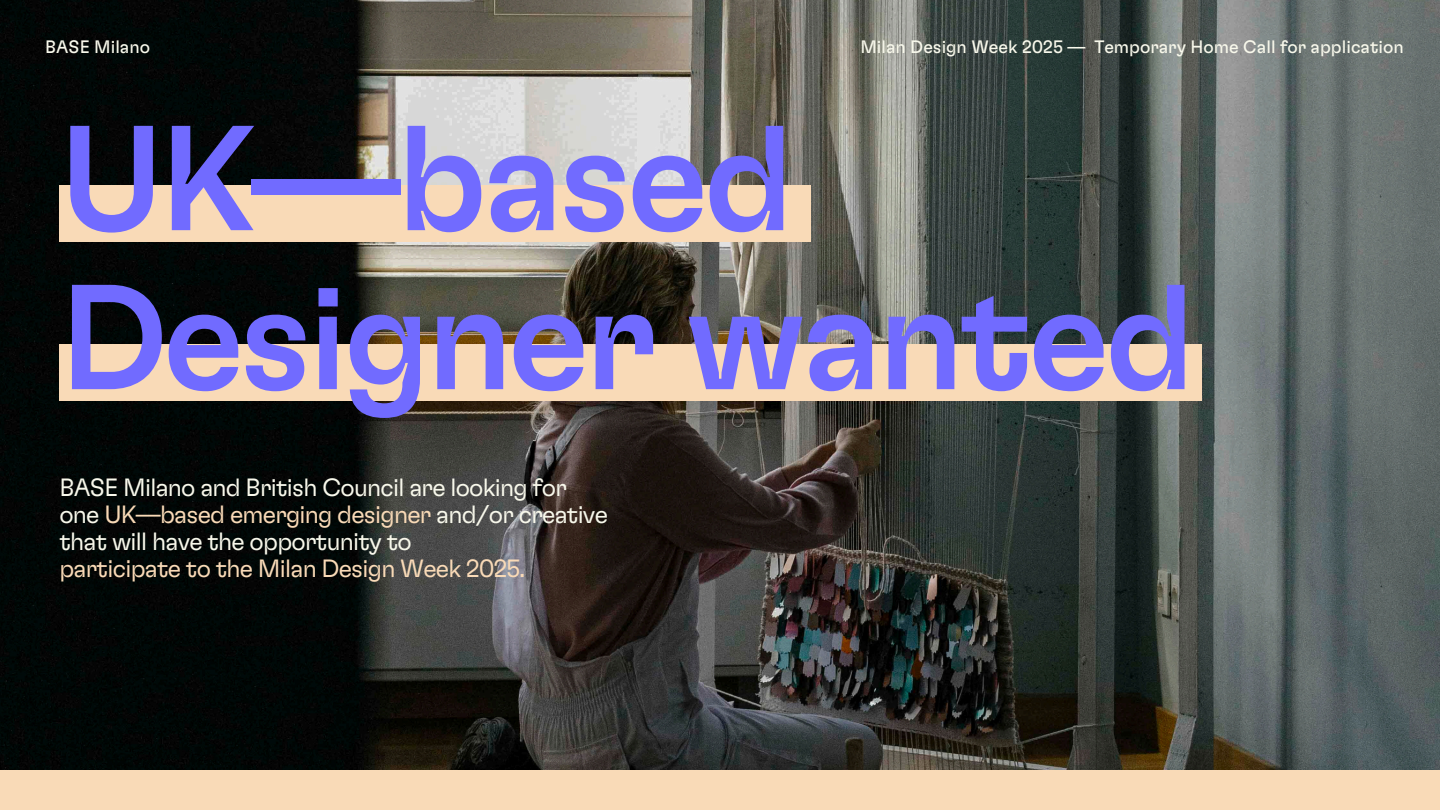
<style>
.page{position:relative;width:1440px;height:810px;background:#fff}
.page>*{position:absolute;margin:0;border:0;box-sizing:border-box;transform-origin:0 0}
.t1{font:500 149.1px/159px "GT Flexa";letter-spacing:-.03em;color:#716bff}
.t2{font:300 25px/27px "GT Flexa";letter-spacing:-.03em;color:#f8f8eb}
.t3{font:18px "GT Flexa";color:#f8f8eb}
.s1{color:#f9dab7}
</style>
<div class="page">
<img style="left:0;top:0;width:1440px;height:770px">
<div style="left:0;top:770px;width:1440px;height:40px;background:#f9dab7"></div>
<div style="left:59px;top:185px;width:752px;height:57px;background:#f9dab7"></div>
<div style="left:59px;top:344px;width:1143px;height:57px;background:#f9dab7"></div>
<p class="t3" style="left:45px;top:38px;width:106px">BASE Milano</p>
<p class="t3" style="left:860px;top:38px;width:545px">Milan Design Week 2025 — Temporary Home Call for application</p>
<p class="t1" style="left:59px;top:106px;width:1138px">UK—based<br>Designer wanted</p>
<h1 class="t2" style="left:59px;top:475px;width:550px">BASE Milano and British Council are looking for one <span class="s1">UK—based emerging designer</span> and/or creative that will have the opportunity to<br><span class="s1">participate to the Milan Design Week 2025.</span></h1>
</div>
